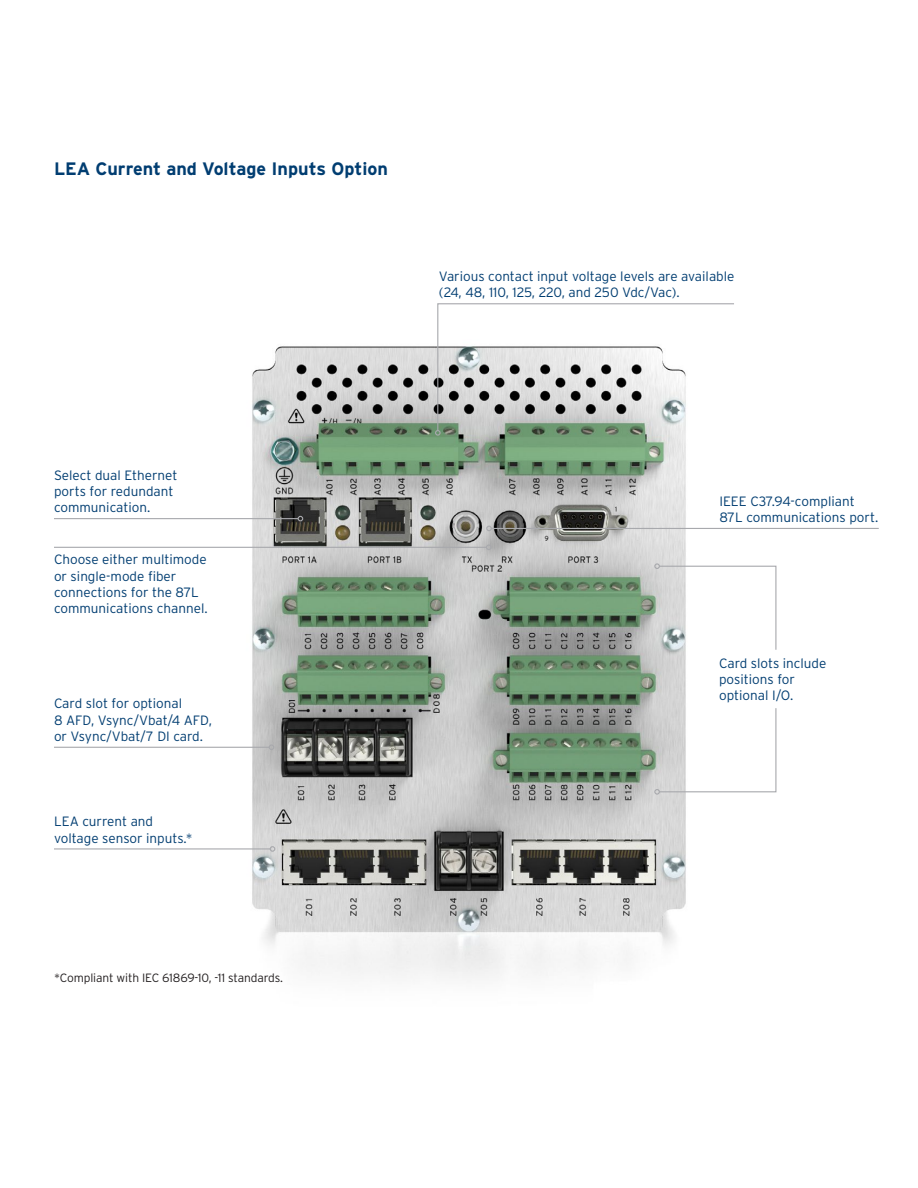
<style>
.page{position:relative;width:918px;height:1188px;background:#fff}
.page>*{position:absolute;margin:0;border:0;box-sizing:border-box;transform-origin:0 0}
.Subhead___h2{font:700 18px "Interstate Poly";color:#003d71}
.Captions_Callouts{font:300 13.5px/16.2px "Interstate Poly";color:#003d71}
.Notes{font:300 12px "Interstate Poly";letter-spacing:-.01em;color:#231f20}
</style>
<div class="page">
<img style="left:231px;top:346px;width:476px;height:632px">
<hr style="left:54px;top:547px;width:433px;height:1px;background:#a8a9ad">
<svg style="left:486px;top:544px;width:6px;height:6px"></svg>
<hr style="left:491px;top:528px;width:388px;height:1px;background:#a8a9ad">
<svg style="left:486px;top:526px;width:6px;height:5px"></svg>
<hr style="left:54px;top:518px;width:244px;height:1px;background:#a8a9ad">
<svg style="left:298px;top:516px;width:5px;height:5px"></svg>
<hr style="left:54px;top:747px;width:215px;height:1px;background:#a8a9ad">
<svg style="left:269px;top:744px;width:5px;height:6px"></svg>
<svg style="left:435px;top:303px;width:299px;height:133px"></svg>
<svg style="left:654px;top:707px;width:123px;height:88px"></svg>
<svg style="left:654px;top:563px;width:123px;height:88px"></svg>
<hr style="left:54px;top:848px;width:216px;height:2px;background:#a8a9ad">
<svg style="left:270px;top:846px;width:5px;height:6px"></svg>
<p class="Subhead___h2" style="left:54px;top:155px;width:335px">LEA Current and Voltage Inputs Option</p>
<p class="Captions_Callouts" style="left:439px;top:267px;width:297px">Various contact input voltage levels are available (24, 48, 110, 125, 220, and 250 Vdc/Vac).</p>
<p class="Captions_Callouts" style="left:54px;top:466px;width:125px">Select dual Ethernet ports for redundant communication.</p>
<p class="Captions_Callouts" style="left:54px;top:551px;width:155px">Choose either multimode or single-mode fiber connections for the 87L communications channel.</p>
<p class="Captions_Callouts" style="left:54px;top:695px;width:159px">Card slot for optional<br>8 AFD, Vsync/Vbat/4 AFD, or Vsync/Vbat/7 DI card.</p>
<p class="Captions_Callouts" style="left:54px;top:813px;width:140px">LEA current and voltage sensor inputs.*</p>
<p class="Notes" style="left:54px;top:969px;width:230px">*Compliant with IEC 61869-10, -11 standards.</p>
<p class="Captions_Callouts" style="left:719px;top:492px;width:160px">IEEE C37.94-compliant<br>87L communications port.</p>
<p class="Captions_Callouts" style="left:719px;top:654px;width:109px">Card slots include positions for optional I/O.</p>
</div>
